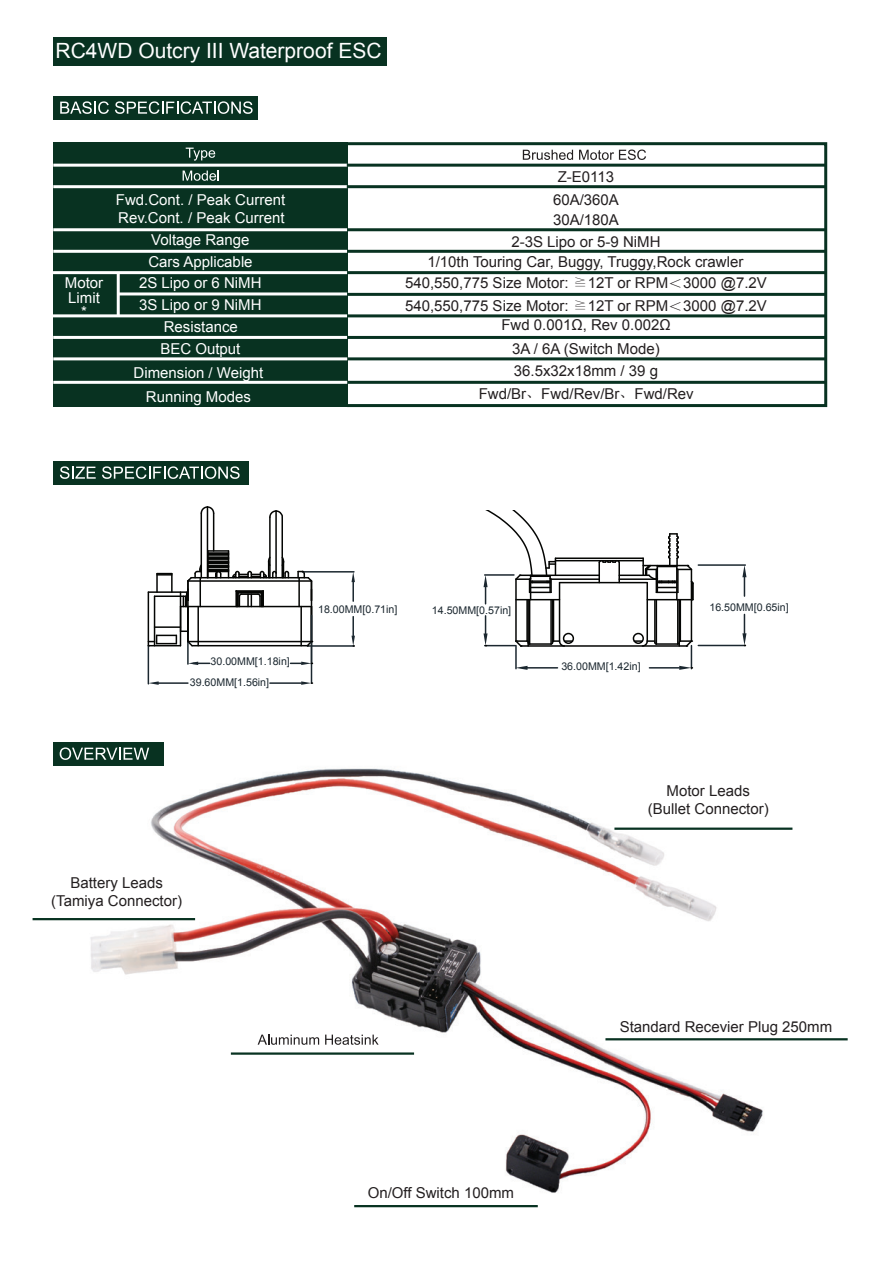
<style>
.page{position:relative;width:893px;height:1263px;background:#fff}
.page>*{position:absolute;margin:0;border:0;box-sizing:border-box;transform-origin:0 0}
.t1{font:21px "Arial";color:#fff}
.t2{font:15px/22.8px "Arial";color:#231f20;text-align:center}
.t3{font:15px/22.5px "Arial";color:#fff;text-align:center}
.t4{font:10.8px/21.3px "Arial";color:#1b272f}
.s1{font-family:"Adobe Song Std";font-weight:300}
</style>
<div class="page">
<div style="left:53px;top:142px;width:294px;height:265px;background:#083221"></div>
<div style="left:53px;top:37px;width:334px;height:29px;background:#083221"></div>
<div style="left:53px;top:96px;width:205px;height:23px;background:#083221"></div>
<svg style="left:60px;top:101px;width:49px;height:13px"></svg>
<svg style="left:115px;top:101px;width:138px;height:13px"></svg>
<svg style="left:186px;top:148px;width:29px;height:13px"></svg>
<svg style="left:183px;top:171px;width:36px;height:10px"></svg>
<hr style="left:53px;top:164px;width:294px;height:3px;background:#fff">
<hr style="left:53px;top:185px;width:294px;height:3px;background:#fff">
<hr style="left:53px;top:228px;width:294px;height:3px;background:#fff">
<hr style="left:53px;top:250px;width:294px;height:3px;background:#fff">
<hr style="left:53px;top:314px;width:294px;height:3px;background:#fff">
<hr style="left:118px;top:292px;width:229px;height:3px;background:#fff">
<hr style="left:53px;top:271px;width:294px;height:3px;background:#fff">
<hr style="left:53px;top:336px;width:294px;height:3px;background:#fff">
<svg style="left:344px;top:142px;width:484px;height:266px"></svg>
<img style="left:49px;top:765px;width:788px;height:443px">
<hr style="left:33px;top:918px;width:162px;height:2px;background:#083221">
<hr style="left:605px;top:1038px;width:243px;height:2px;background:#083221">
<hr style="left:354px;top:1205px;width:184px;height:2px;background:#083221">
<hr style="left:231px;top:1052px;width:183px;height:3px;background:#083221">
<hr style="left:614px;top:827px;width:178px;height:3px;background:#083221">
<div style="left:53px;top:742px;width:111px;height:23px;background:#083221"></div>
<svg style="left:60px;top:747px;width:89px;height:13px"></svg>
<hr style="left:117px;top:273px;width:3px;height:43px;background:#fff">
<div style="left:53px;top:461px;width:196px;height:23px;background:#083221"></div>
<svg style="left:60px;top:466px;width:36px;height:13px"></svg>
<svg style="left:102px;top:466px;width:138px;height:13px"></svg>
<hr style="left:53px;top:381px;width:294px;height:3px;background:#fff">
<hr style="left:53px;top:357px;width:294px;height:3px;background:#fff">
<hr style="left:515px;top:646px;width:2px;height:23px;background:#1b272f">
<hr style="left:526px;top:667px;width:31px;height:1px;background:#1b272f">
<hr style="left:649px;top:667px;width:30px;height:1px;background:#1b272f">
<svg style="left:515px;top:666px;width:12px;height:4px"></svg>
<hr style="left:698px;top:564px;width:47px;height:2px;background:#1b272f">
<hr style="left:698px;top:645px;width:47px;height:1px;background:#1b272f">
<svg style="left:742px;top:565px;width:4px;height:31px"></svg>
<hr style="left:485px;top:645px;width:30px;height:1px;background:#1b272f">
<svg style="left:742px;top:614px;width:4px;height:32px"></svg>
<hr style="left:521px;top:645px;width:166px;height:2px;background:#040503">
<hr style="left:656px;top:643px;width:22px;height:2px;background:#040503">
<hr style="left:530px;top:643px;width:21px;height:2px;background:#040503">
<hr style="left:516px;top:599px;width:43px;height:1px;background:#040503">
<hr style="left:559px;top:582px;width:88px;height:1px;background:#040503">
<hr style="left:619px;top:578px;width:37px;height:2px;background:#040503">
<hr style="left:551px;top:578px;width:48px;height:2px;background:#040503">
<hr style="left:619px;top:574px;width:30px;height:2px;background:#040503">
<hr style="left:520px;top:574px;width:79px;height:2px;background:#040503">
<hr style="left:555px;top:560px;width:88px;height:1px;background:#040503">
<hr style="left:555px;top:557px;width:88px;height:2px;background:#040503">
<hr style="left:515px;top:579px;width:2px;height:62px;background:#040503">
<hr style="left:526px;top:600px;width:2px;height:41px;background:#040503">
<hr style="left:527px;top:600px;width:2px;height:46px;background:#040503">
<hr style="left:529px;top:600px;width:1px;height:44px;background:#040503">
<hr style="left:550px;top:600px;width:2px;height:44px;background:#040503">
<hr style="left:552px;top:600px;width:1px;height:42px;background:#040503">
<hr style="left:553px;top:600px;width:1px;height:41px;background:#040503">
<hr style="left:559px;top:583px;width:1px;height:58px;background:#040503">
<hr style="left:598px;top:562px;width:2px;height:21px;background:#040503">
<hr style="left:618px;top:562px;width:2px;height:21px;background:#040503">
<hr style="left:646px;top:583px;width:2px;height:58px;background:#040503">
<hr style="left:654px;top:600px;width:2px;height:42px;background:#040503">
<hr style="left:656px;top:600px;width:1px;height:44px;background:#040503">
<hr style="left:677px;top:600px;width:1px;height:44px;background:#040503">
<hr style="left:678px;top:600px;width:2px;height:46px;background:#040503">
<hr style="left:680px;top:600px;width:1px;height:41px;background:#040503">
<hr style="left:691px;top:569px;width:1px;height:72px;background:#040503">
<div style="left:563px;top:633px;width:11px;height:11px;border:2px solid #040503;border-radius:50%"></div>
<div style="left:633px;top:633px;width:11px;height:11px;border:2px solid #040503;border-radius:50%"></div>
<svg style="left:597px;top:559px;width:24px;height:5px"></svg>
<svg style="left:634px;top:640px;width:24px;height:7px"></svg>
<svg style="left:550px;top:640px;width:22px;height:7px"></svg>
<svg style="left:642px;top:533px;width:52px;height:67px"></svg>
<svg style="left:676px;top:639px;width:18px;height:31px"></svg>
<svg style="left:514px;top:639px;width:17px;height:9px"></svg>
<svg style="left:483px;top:616px;width:5px;height:30px"></svg>
<svg style="left:483px;top:510px;width:73px;height:94px"></svg>
<hr style="left:208px;top:550px;width:21px;height:2px;background:#040503">
<hr style="left:201px;top:513px;width:1px;height:65px;background:#040503">
<hr style="left:207px;top:507px;width:1px;height:71px;background:#040503">
<svg style="left:269px;top:510px;width:14px;height:7px"></svg>
<svg style="left:200px;top:506px;width:15px;height:9px"></svg>
<hr style="left:213px;top:513px;width:1px;height:38px;background:#040503">
<hr style="left:269px;top:517px;width:2px;height:61px;background:#040503">
<hr style="left:275px;top:511px;width:2px;height:67px;background:#040503">
<hr style="left:281px;top:517px;width:2px;height:61px;background:#040503">
<hr style="left:302px;top:571px;width:52px;height:1px;background:#1b272f">
<hr style="left:308px;top:645px;width:46px;height:2px;background:#1b272f">
<svg style="left:351px;top:572px;width:4px;height:29px"></svg>
<hr style="left:148px;top:646px;width:1px;height:38px;background:#1b272f">
<hr style="left:311px;top:615px;width:1px;height:68px;background:#1b272f">
<hr style="left:157px;top:682px;width:31px;height:2px;background:#1b272f">
<hr style="left:270px;top:682px;width:31px;height:2px;background:#1b272f">
<svg style="left:148px;top:681px;width:11px;height:4px"></svg>
<svg style="left:351px;top:617px;width:4px;height:30px"></svg>
<svg style="left:148px;top:551px;width:165px;height:114px"></svg>
<svg style="left:301px;top:681px;width:11px;height:4px"></svg>
<svg style="left:258px;top:1034px;width:61px;height:11px"></svg>
<svg style="left:325px;top:1034px;width:54px;height:11px"></svg>
<hr style="left:347px;top:271px;width:478px;height:3px;background:#083221">
<h1 class="t1" style="left:56px;top:37px;width:327px">RC4WD Outcry III Waterproof ESC</h1>
<p class="t3" style="left:65px;top:276px;width:40px;line-height:14.7px">Motor<br>Limit *</p>
<p class="t2" style="left:558px;top:165px;width:58px">Z-E0113</p>
<p class="t2" style="left:553px;top:208px;width:67px">30A/180A</p>
<p class="t3" style="left:116px;top:188px;width:171px">Fwd.Cont. / Peak Current</p>
<p class="t2" style="left:553px;top:188px;width:67px">60A/360A</p>
<p class="t3" style="left:118px;top:206px;width:168px">Rev.Cont. / Peak Current<br>Voltage Range</p>
<p class="t3" style="left:134px;top:250px;width:131px">Cars Applicable<br>2S Lipo or 6 NiMH<br>3S Lipo or 9 NiMH<br>Resistance<br>BEC Output<br>Dimension / Weight<br>Running Modes</p>
<p class="t2" style="left:427px;top:231px;width:317px;line-height:20.1px">2-3S Lipo or 5-9 NiMH<br>1/10th Touring Car, Buggy, Truggy,Rock crawler</p>
<p class="t2" style="left:405px;top:272px;width:363px;text-align:left">540,550,775 Size Motor: <span class="s1">≧</span>12T or RPM<span class="s1">＜</span>3000 @7.2V<br>540,550,775 Size Motor: <span class="s1">≧</span>12T or RPM<span class="s1">＜</span>3000 @7.2V</p>
<p class="t2" style="left:479px;top:314px;width:217px">Fwd 0.001Ω, Rev 0.002Ω<br>3A / 6A (Switch Mode)<br>36.5x32x18mm / 39 g<br>Fwd/Br<span class="s1">、</span>Fwd/Rev/Br<span class="s1">、</span>Fwd/Rev</p>
<p class="t4" style="left:190px;top:651px;width:102px;text-indent:21px">30.00MM[1.18in]<br>39.60MM[1.56in]</p>
<p class="t4" style="left:318px;top:599px;width:81px">18.00MM[0.71in]</p>
<p class="t4" style="left:709px;top:597px;width:81px">16.50MM[0.65in]</p>
<p class="t4" style="left:432px;top:599px;width:81px">14.50MM[0.57in]</p>
<p class="t4" style="left:561px;top:656px;width:81px">36.00MM[1.42in]</p>
<p class="t2" style="left:648px;top:781px;width:122px;line-height:18px">Motor Leads (Bullet Connector)</p>
<p class="t2" style="left:51px;top:874px;width:132px;line-height:18px">Battery Leads (Tamiya Connector)</p>
<p class="t2" style="left:368px;top:1181px;width:148px">On/Off Switch 100mm</p>
<p class="t2" style="left:620px;top:1015px;width:214px">Standard Recevier Plug 250mm</p>
</div>
